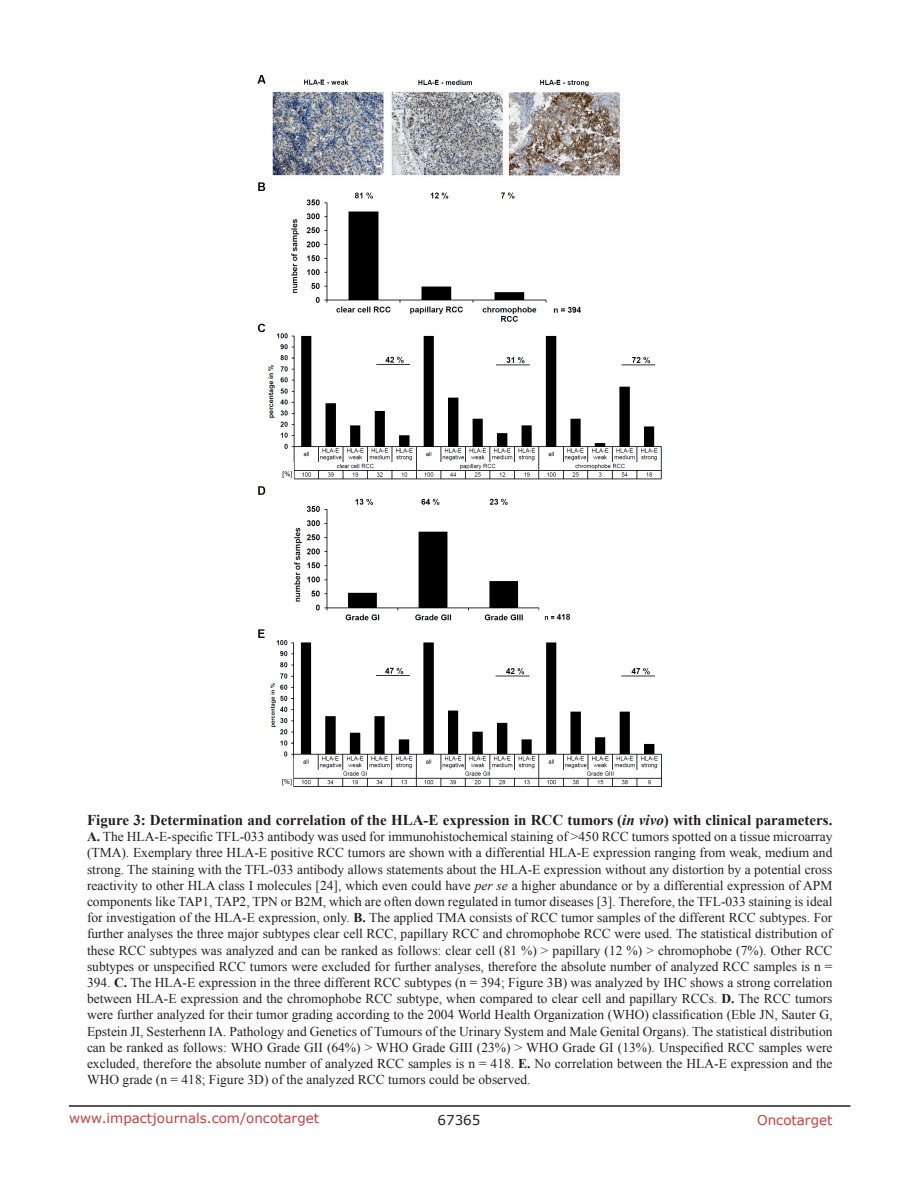
<style>
.page{position:relative;width:918px;height:1188px;background:#fff}
.page>*{position:absolute;margin:0;border:0;box-sizing:border-box;transform-origin:0 0}
.figuretext{font:700 15px "Times New Roman";color:#231f20}
.figuretext-2{font:13.5px/16.2px "Times New Roman";color:#231f20;text-align:justify}
.t1{font:13.5px "Verdana";color:#c24141}
.t2{font:13.5px "Verdana";color:#231f20}
.s1{font-style:italic}
.s2{font-weight:700}
</style>
<div class="page">
<hr style="left:69px;top:1105px;width:781px;height:2px;background:#231f20">
<img style="left:257px;top:75px;width:405px;height:712px">
<p class="figuretext" style="left:87px;top:810px;width:747px">Figure 3: Determination and correlation of the HLA-E expression in RCC tumors (<span class="s1">in vivo</span>) with clinical parameters.</p>
<p class="figuretext-2" style="left:87px;top:828px;width:747px"><span class="s2">A.</span> The HLA-E-specific TFL-033 antibody was used for immunohistochemical staining of &gt;450 RCC tumors spotted on a tissue microarray (TMA). Exemplary three HLA-E positive RCC tumors are shown with a differential HLA-E expression ranging from weak, medium and strong. The staining with the TFL-033 antibody allows statements about the HLA-E expression without any distortion by a potential cross reactivity to other HLA class I molecules [24], which even could have <span class="s1">per se</span> a higher abundance or by a differential expression of APM components like TAP1, TAP2, TPN or B2M, which are often down regulated in tumor diseases [3]. Therefore, the TFL-033 staining is ideal for investigation of the HLA-E expression, only. <span class="s2">B.</span> The applied TMA consists of RCC tumor samples of the different RCC subtypes. For further analyses the three major subtypes clear cell RCC, papillary RCC and chromophobe RCC were used. The statistical distribution of these RCC subtypes was analyzed and can be ranked as follows: clear cell (81 %) &gt; papillary (12 %) &gt; chromophobe (7%). Other RCC subtypes or unspecified RCC tumors were excluded for further analyses, therefore the absolute number of analyzed RCC samples is n = 394. <span class="s2">C.</span> The HLA-E expression in the three different RCC subtypes (n = 394; Figure 3B) was analyzed by IHC shows a strong correlation between HLA-E expression and the chromophobe RCC subtype, when compared to clear cell and papillary RCCs. <span class="s2">D.</span> The RCC tumors were further analyzed for their tumor grading according to the 2004 World Health Organization (WHO) classification (Eble JN, Sauter G, Epstein JI, Sesterhenn IA. Pathology and Genetics of Tumours of the Urinary System and Male Genital Organs). The statistical distribution can be ranked as follows: WHO Grade GII (64%) &gt; WHO Grade GIII (23%) &gt; WHO Grade GI (13%). Unspecified RCC samples were excluded, therefore the absolute number of analyzed RCC samples is n = 418. <span class="s2">E.</span> No correlation between the HLA-E expression and the WHO grade (n = 418; Figure 3D) of the analyzed RCC tumors could be observed.</p>
<p class="t1" style="left:69px;top:1109px;width:252px">www.impactjournals.com/oncotarget</p>
<p class="t2" style="left:438px;top:1111px;width:44px">67365</p>
<p class="t1" style="left:757px;top:1111px;width:77px">Oncotarget</p>
</div>
